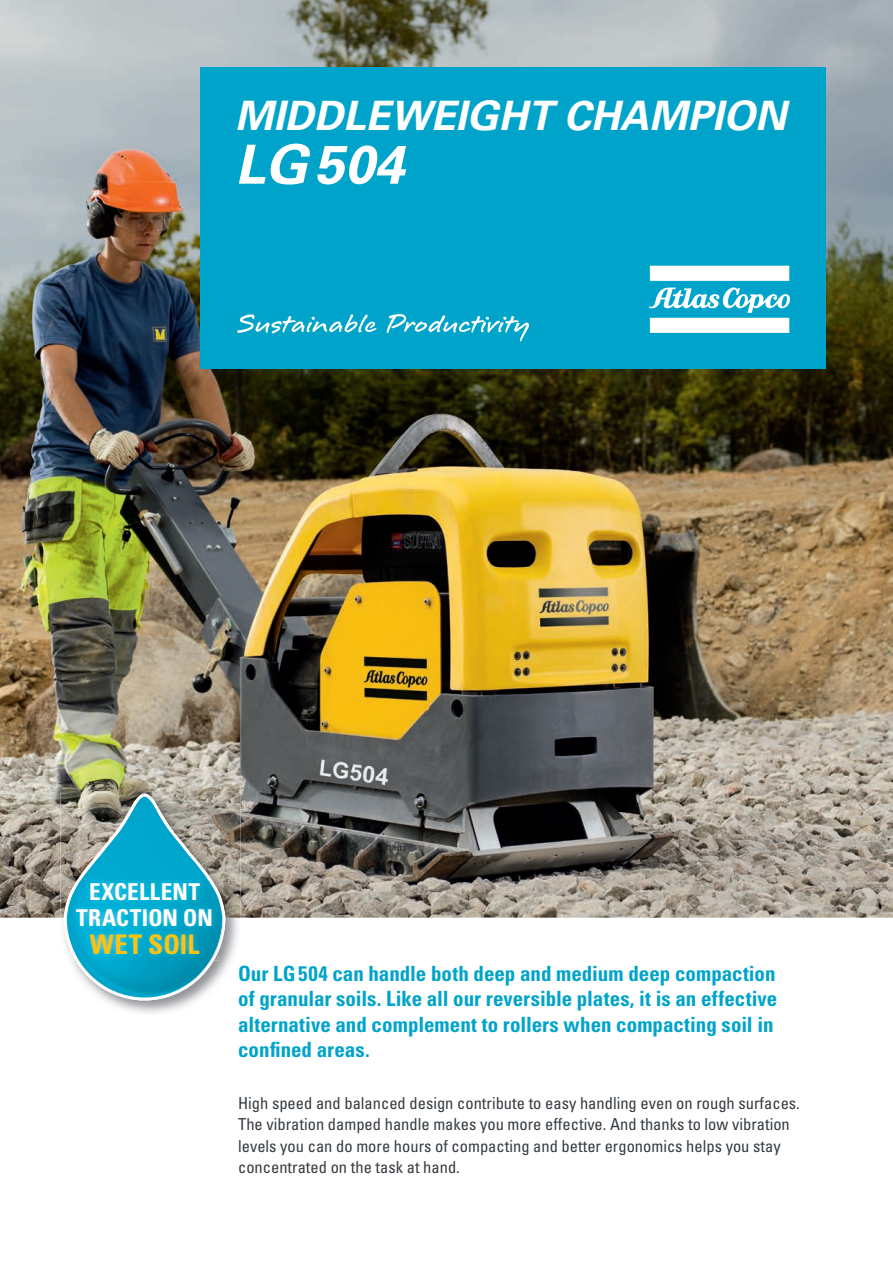
<style>
.page{position:relative;width:893px;height:1263px;background:#fff}
.page>*{position:absolute;margin:0;border:0;box-sizing:border-box;transform-origin:0 0}
.t1{font:italic 700 54px "Univers LT Std";color:#fff}
.t2{font:italic 700 40.5px "Univers LT Std";color:#fff}
.t3{font:700 condensed 27px "Univers LT Std";color:#fec210}
.t4{font:700 condensed 23.25px/25.5px "Univers LT Std";letter-spacing:.015em;color:#fff;text-align:center}
.t5{font:700 condensed 21px/25.5px "Univers LT Std";color:#00a4ca}
.t6{font:condensed 16.5px/21.3px "Univers LT Std";color:#353b40}
</style>
<div class="page">
<img style="left:0;top:0;width:893px;height:918px">
<div style="left:201px;top:67px;width:625px;height:302px;background:#00a4ca"></div>
<svg style="left:237px;top:314px;width:139px;height:19px"></svg>
<svg style="left:387px;top:314px;width:142px;height:28px"></svg>
<div style="left:650px;top:266px;width:139px;height:15px;background:#fff"></div>
<svg style="left:649px;top:287px;width:141px;height:46px"></svg>
<img style="left:60px;top:791px;width:180px;height:222px">
<svg style="left:64px;top:794px;width:161px;height:206px;background:#6aaab5"></svg>
<img style="left:78px;top:876px;width:139px;height:85px">
<h2 class="t2" style="left:235px;top:92px;width:553px">MIDDLEWEIGHT CHAMPION</h2>
<h1 class="t1" style="left:235px;top:133px;width:170px">LG 504</h1>
<h3 class="t4" style="left:76px;top:879px;width:138px">EXCELLENT<br>TRACTION ON</h3>
<h3 class="t3" style="left:90px;top:927px;width:111px">WET SOIL</h3>
<p class="t5" style="left:238px;top:961px;width:541px">Our LG 504 can handle both deep and medium deep compaction of granular soils. Like all our reversible plates, it is an effective alternative and complement to rollers when compacting soil in confined areas.</p>
<p class="t6" style="left:238px;top:1092px;width:563px">High speed and balanced design contribute to easy handling even on rough surfaces.<br>The vibration damped handle makes you more effective. And thanks to low vibration levels you can do more hours of compacting and better ergonomics helps you stay concentrated on the task at hand.</p>
</div>
